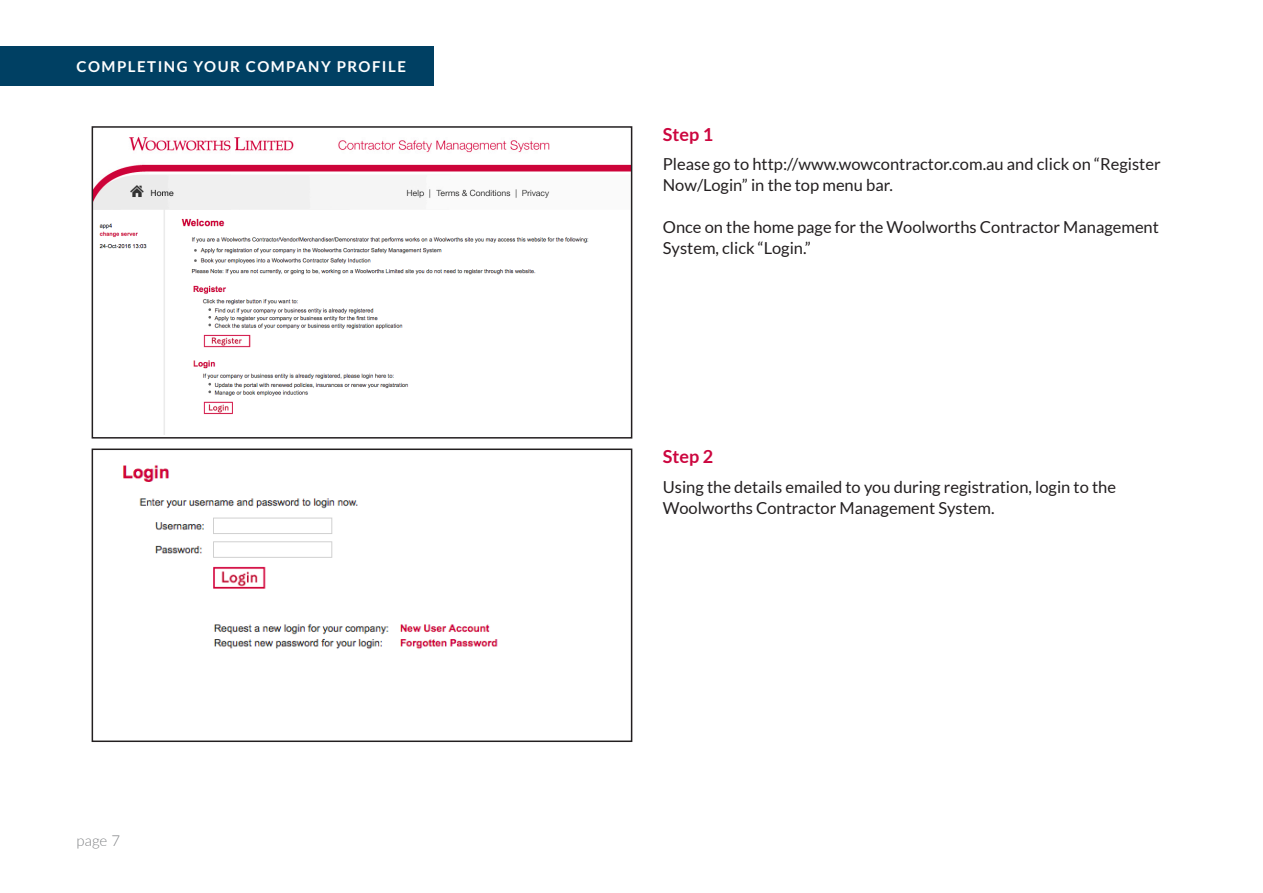
<style>
.page{position:relative;width:1263px;height:893px;background:#fff}
.page>*{position:absolute;margin:0;border:0;box-sizing:border-box;transform-origin:0 0}
.h2-RED{font:700 18px "Lato";color:#cc063f}
.copy-n{font:16.5px/21px "Lato";color:#231f20}
.t1{font:700 15px "Lato";letter-spacing:.1em;color:#fff}
.t2{font:300 15px "Lato";color:#808285}
</style>
<div class="page">
<div style="left:0;top:47px;width:434px;height:39px;background:#004063"></div>
<img style="left:95px;top:136px;width:534px;height:299px">
<div style="left:92px;top:126px;width:540px;height:313px;border:2px solid #231f20"></div>
<img style="left:123px;top:465px;width:375px;height:184px">
<div style="left:92px;top:448px;width:540px;height:294px;border:2px solid #231f20"></div>
<p class="t1" style="left:77px;top:58px;width:331px">COMPLETING YOUR COMPANY PROFILE</p>
<p class="t1" style="left:77px;top:58px;width:81px">REGIST R</p>
<p class="t2" style="left:77px;top:830px;width:45px">page 7</p>
<p class="h2-RED" style="left:663px;top:124px;width:52px">Step 1</p>
<p class="copy-n" style="left:663px;top:154px;width:499px">Please go to http://www.wowcontractor.com.au and click on “Register<br>Now/Login” in the top menu bar.</p>
<p class="copy-n" style="left:663px;top:217px;width:498px">Once on the home page for the Woolworths Contractor Management<br>System, click “Login.”</p>
<p class="h2-RED" style="left:663px;top:446px;width:52px">Step 2</p>
<p class="copy-n" style="left:663px;top:476px;width:455px">Using the details emailed to you during registration, login to the<br>Woolworths Contractor Management System.</p>
</div>
